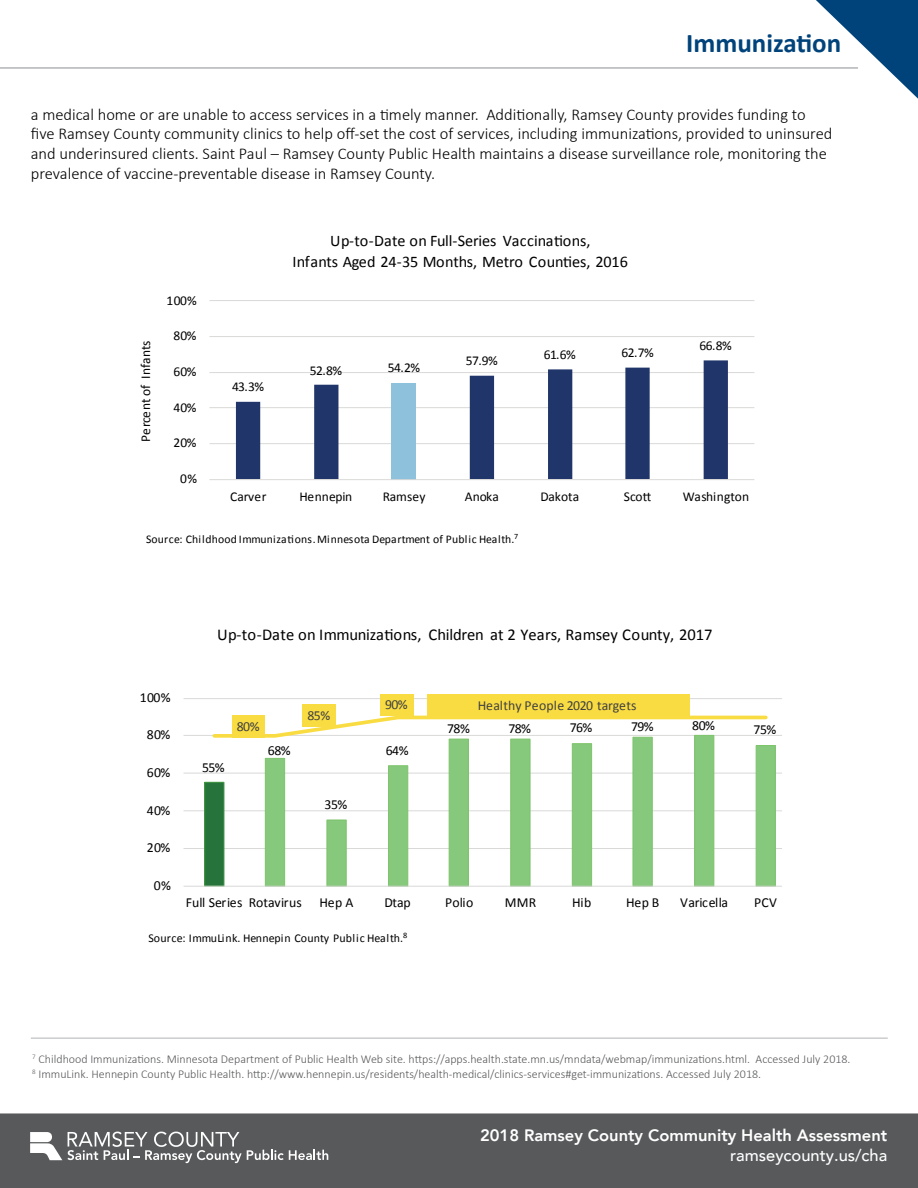
<style>
.page{position:relative;width:918px;height:1188px;background:#fff}
.page>*{position:absolute;margin:0;border:0;box-sizing:border-box;transform-origin:0 0}
.t1{font:700 27px "Calibri";color:#00437b}
.Body_copy{font:300 16.5px/19.8px "Calibri";color:#000}
.t2{font:16.5px "Calibri";color:#010101}
.Document_Name{font:800 16.5px "Avenir LT Com";color:#fff}
.Footer_URL{font:500 16.5px "Avenir LT Com";color:#fff}
.t3{font:16.2px/20.7px "Calibri";letter-spacing:-.005em;color:#010101;text-align:center}
.t4{font:13.8px "Calibri";color:#010101}
.t5{font:13.8px "Calibri";color:#414141}
.t6{font:13.5px "Calibri";letter-spacing:.005em;color:#010101}
.footnotes{font:300 12px "Calibri";color:#58595b}
.t7{font:12px "Calibri";letter-spacing:.015em;color:#010101}
.t8{font:11.7px "Calibri";letter-spacing:.015em;color:#010101}
</style>
<div class="page">
<hr style="left:0;top:67px;width:858px;height:2px;background:#b1b4b6">
<svg style="left:816px;top:0;width:102px;height:99px"></svg>
<div style="left:0;top:1113px;width:918px;height:75px;background:#58595b"></div>
<svg style="left:30px;top:1132px;width:298px;height:31px"></svg>
<hr style="left:209px;top:300px;width:545px;height:1px;background:#d9d9d8">
<hr style="left:209px;top:336px;width:545px;height:1px;background:#d9d9d8">
<hr style="left:209px;top:372px;width:545px;height:1px;background:#d9d9d8">
<hr style="left:209px;top:407px;width:545px;height:1px;background:#d9d9d8">
<hr style="left:209px;top:443px;width:545px;height:1px;background:#d9d9d8">
<svg style="left:236px;top:360px;width:492px;height:119px"></svg>
<hr style="left:209px;top:479px;width:545px;height:1px;background:#d9d9d8">
<hr style="left:184px;top:698px;width:599px;height:1px;background:#d9d9d8">
<hr style="left:184px;top:735px;width:599px;height:1px;background:#d9d9d8">
<hr style="left:184px;top:773px;width:599px;height:1px;background:#d9d9d8">
<hr style="left:184px;top:810px;width:599px;height:1px;background:#d9d9d8">
<hr style="left:184px;top:848px;width:599px;height:1px;background:#d9d9d8">
<div style="left:205px;top:782px;width:19px;height:104px;background:#26743c"></div>
<div style="left:204px;top:782px;width:20px;height:105px;border:1px solid #469945"></div>
<svg style="left:264px;top:740px;width:512px;height:146px"></svg>
<hr style="left:184px;top:886px;width:599px;height:1px;background:#d9d9d8">
<svg style="left:212px;top:713px;width:556px;height:27px"></svg>
<div style="left:233px;top:716px;width:32px;height:22px;background:#f9dc42"></div>
<div style="left:303px;top:705px;width:33px;height:22px;background:#f9dc42"></div>
<div style="left:427px;top:694px;width:263px;height:23px;background:#f9dc42"></div>
<div style="left:381px;top:694px;width:33px;height:22px;background:#f9dc42"></div>
<hr style="left:31px;top:1038px;width:857px;height:1px;background:#b1b4b6">
<h1 class="t1" style="left:686px;top:25px;width:157px">Immunization</h1>
<p class="Body_copy" style="left:31px;top:104px;width:803px">a medical home or are unable to access services in a timely manner. Additionally, Ramsey County provides funding to five Ramsey County community clinics to help off-set the cost of services, including immunizations, provided to uninsured and underinsured clients. Saint Paul – Ramsey County Public Health maintains a disease surveillance role, monitoring the prevalence of vaccine-preventable disease in Ramsey County.</p>
<p class="t6" style="left:137px;top:442px;width:103px;rotate:-90deg">Percent of Infants</p>
<p class="t6" style="left:167px;top:292px;width:32px">100%</p>
<p class="t6" style="left:173px;top:327px;width:25px">80%</p>
<p class="t6" style="left:173px;top:363px;width:25px">60%</p>
<p class="t6" style="left:173px;top:399px;width:25px">40%</p>
<p class="t6" style="left:173px;top:434px;width:25px">20%</p>
<p class="t6" style="left:180px;top:470px;width:18px">0%</p>
<p class="t3" style="left:292px;top:230px;width:337px">Up-to-Date on Full-Series Vaccinations,<br>Infants Aged 24-35 Months, Metro Counties, 2016</p>
<p class="t6" style="left:232px;top:378px;width:34px">43.3%</p>
<p class="t6" style="left:310px;top:361px;width:34px">52.8%</p>
<p class="t6" style="left:388px;top:359px;width:34px">54.2%</p>
<p class="t6" style="left:466px;top:352px;width:34px">57.9%</p>
<p class="t6" style="left:544px;top:346px;width:34px">61.6%</p>
<p class="t6" style="left:622px;top:344px;width:34px">62.7%</p>
<p class="t6" style="left:700px;top:337px;width:34px">66.8%</p>
<p class="t6" style="left:230px;top:487px;width:38px">Carver</p>
<p class="t6" style="left:299px;top:487px;width:54px">Hennepin</p>
<p class="t6" style="left:383px;top:487px;width:44px">Ramsey</p>
<p class="t6" style="left:465px;top:487px;width:36px">Anoka</p>
<p class="t6" style="left:540px;top:487px;width:40px">Dakota</p>
<p class="t6" style="left:624px;top:487px;width:29px">Scott</p>
<p class="t6" style="left:683px;top:487px;width:68px">Washington</p>
<p class="t8" style="left:146px;top:532px;width:373px">Source: Childhood Immunizations.Minnesota Department of Public Health.<sup>7</sup></p>
<p class="t2" style="left:217px;top:624px;width:497px">Up-to-Date on Immunizations, Children at 2 Years, Ramsey County, 2017</p>
<p class="t4" style="left:140px;top:689px;width:32px">100%</p>
<p class="t4" style="left:147px;top:726px;width:25px">80%</p>
<p class="t4" style="left:147px;top:764px;width:25px">60%</p>
<p class="t4" style="left:147px;top:801px;width:25px">40%</p>
<p class="t4" style="left:147px;top:839px;width:25px">20%</p>
<p class="t4" style="left:154px;top:876px;width:19px">0%</p>
<p class="t4" style="left:202px;top:759px;width:24px">55%</p>
<p class="t5" style="left:385px;top:696px;width:24px">90%</p>
<p class="t5" style="left:478px;top:697px;width:160px">Healthy People 2020 targets</p>
<p class="t5" style="left:308px;top:707px;width:24px">85%</p>
<p class="t5" style="left:237px;top:718px;width:24px">80%</p>
<p class="t4" style="left:447px;top:720px;width:24px">78%</p>
<p class="t4" style="left:508px;top:720px;width:24px">78%</p>
<p class="t4" style="left:570px;top:719px;width:24px">76%</p>
<p class="t4" style="left:631px;top:718px;width:24px">79%</p>
<p class="t4" style="left:692px;top:716px;width:24px">80%</p>
<p class="t4" style="left:268px;top:742px;width:24px">68%</p>
<p class="t4" style="left:325px;top:796px;width:24px">35%</p>
<p class="t4" style="left:386px;top:742px;width:24px">64%</p>
<p class="t4" style="left:754px;top:721px;width:24px">75%</p>
<p class="t4" style="left:186px;top:894px;width:118px">Full Series Rotavirus</p>
<p class="t4" style="left:320px;top:894px;width:35px">Hep A</p>
<p class="t4" style="left:384px;top:894px;width:28px">Dtap</p>
<p class="t4" style="left:445px;top:894px;width:30px">Polio</p>
<p class="t4" style="left:505px;top:894px;width:33px">MMR</p>
<p class="t4" style="left:572px;top:894px;width:21px">Hib</p>
<p class="t4" style="left:626px;top:894px;width:35px">Hep B</p>
<p class="t4" style="left:680px;top:894px;width:49px">Varicella</p>
<p class="t4" style="left:754px;top:894px;width:24px">PCV</p>
<p class="t7" style="left:148px;top:931px;width:260px">Source: ImmuLink. Hennepin County Public Health.<sup>8</sup></p>
<h6 class="footnotes" style="left:32px;top:1052px;width:820px"><sup>7</sup> Childhood Immunizations. Minnesota Department of Public Health Web site. https://apps.health.state.mn.us/mndata/webmap/immunizations.html. Accessed July 2018.</h6>
<h6 class="footnotes" style="left:32px;top:1066px;width:730px"><sup>8</sup> ImmuLink. Hennepin County Public Health. http://www.hennepin.us/residents/health-medical/clinics-services#get-immunizations. Accessed July 2018.</h6>
<h1 class="Document_Name" style="left:480px;top:1126px;width:409px">2018 Ramsey County Community Health Assessment</h1>
<h2 class="Footer_URL" style="left:730px;top:1145px;width:159px">ramseycounty.us/cha</h2>
</div>
